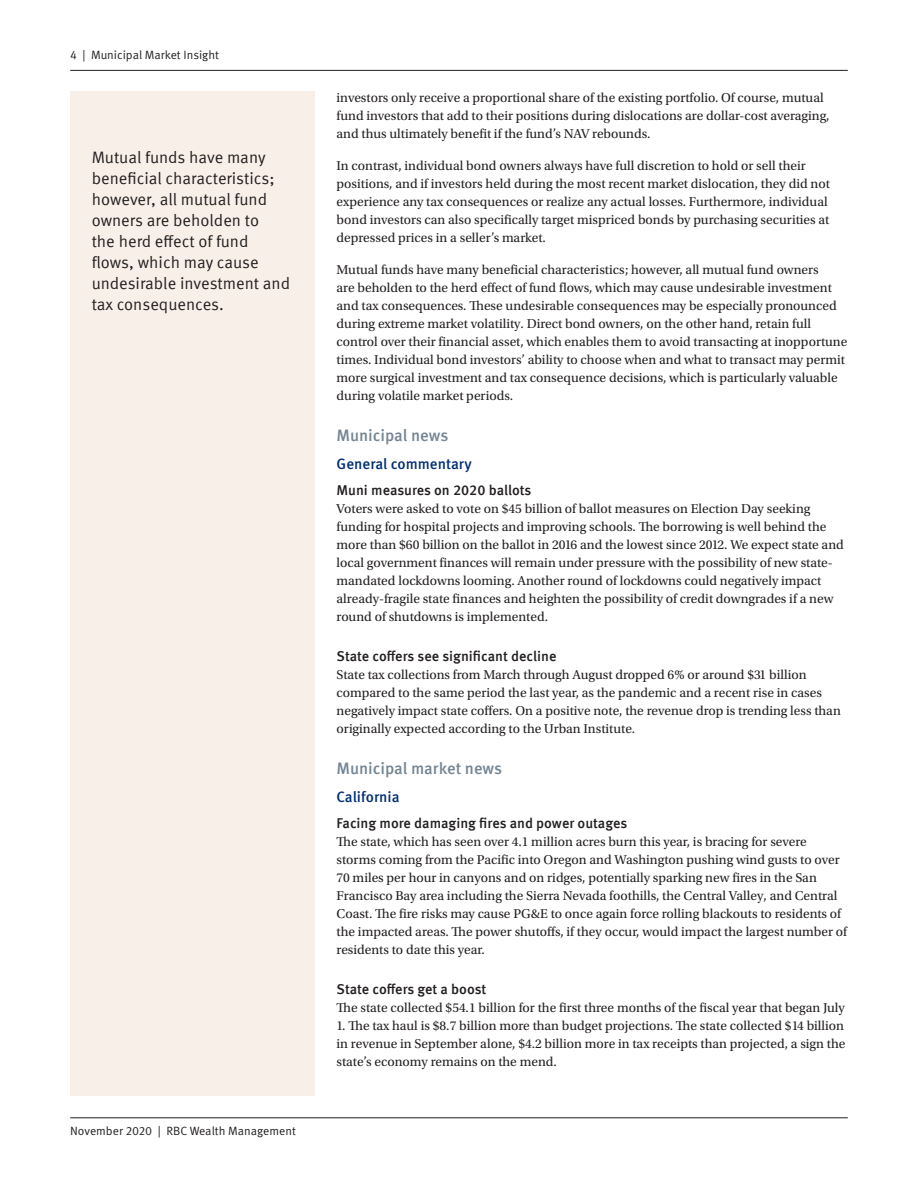
<style>
.page{position:relative;width:918px;height:1188px;background:#fff}
.page>*{position:absolute;margin:0;border:0;box-sizing:border-box;transform-origin:0 0}
.Callout_Text{font:16.5px/21px "Meta Offc Norm";color:#231f20}
.Text_Headline{font:500 16.5px "Meta OT";letter-spacing:-.005em;color:#748593}
.Text_Subhead_-_level{font:500 15px "Meta OT";color:#002f73}
.Text_Subhead_-_level-2{font:500 14.25px "Meta Offc";color:#231f20}
.Body_copy{font:13.5px/18px "Utopia Std";color:#231f20}
.t1{font:12px "Meta OT Norm";color:#231f20}
</style>
<div class="page">
<hr style="left:70px;top:1118px;width:778px;height:1px;background:#231f20">
<hr style="left:70px;top:70px;width:778px;height:1px;background:#231f20">
<div style="left:70px;top:92px;width:245px;height:1004px;background:#f8f0e8"></div>
<p class="t1" style="left:70px;top:48px;width:150px">4 | Municipal Market Insight</p>
<p class="Callout_Text" style="left:92px;top:148px;width:200px">Mutual funds have many beneficial characteristics; however, all mutual fund owners are beholden to<br>the herd effect of fund flows, which may cause undesirable investment and tax consequences.</p>
<p class="t1" style="left:70px;top:1123px;width:227px">November 2020 | RBC Wealth Management</p>
<p class="Body_copy" style="left:337px;top:88px;width:495px">investors only receive a proportional share of the existing portfolio. Of course, mutual fund investors that add to their positions during dislocations are dollar-cost averaging, and thus ultimately benefit if the fund’s NAV rebounds.</p>
<p class="Body_copy" style="left:337px;top:157px;width:495px">In contrast, individual bond owners always have full discretion to hold or sell their positions, and if investors held during the most recent market dislocation, they did not experience any tax consequences or realize any actual losses. Furthermore, individual bond investors can also specifically target mispriced bonds by purchasing securities at depressed prices in a seller’s market.</p>
<p class="Body_copy" style="left:337px;top:261px;width:512px">Mutual funds have many beneficial characteristics; however, all mutual fund owners<br>are beholden to the herd effect of fund flows, which may cause undesirable investment and tax consequences. These undesirable consequences may be especially pronounced during extreme market volatility. Direct bond owners, on the other hand, retain full control over their financial asset, which enables them to avoid transacting at inopportune times. Individual bond investors’ ability to choose when and what to transact may permit more surgical investment and tax consequence decisions, which is particularly valuable during volatile market periods.</p>
<p class="Text_Headline" style="left:337px;top:425px;width:113px">Municipal news</p>
<p class="Text_Subhead_-_level" style="left:337px;top:454px;width:137px">General commentary</p>
<p class="Text_Subhead_-_level-2" style="left:337px;top:482px;width:196px">Muni measures on 2020 ballots</p>
<p class="Body_copy" style="left:337px;top:500px;width:509px">Voters were asked to vote on $45 billion of ballot measures on Election Day seeking funding for hospital projects and improving schools. The borrowing is well behind the more than $60 billion on the ballot in 2016 and the lowest since 2012. We expect state and local government finances will remain under pressure with the possibility of new state&shy;mandated lockdowns looming. Another round of lockdowns could negatively impact already-fragile state finances and heighten the possibility of credit downgrades if a new round of shutdowns is implemented.</p>
<p class="Text_Subhead_-_level-2" style="left:337px;top:648px;width:221px">State coffers see significant decline</p>
<p class="Body_copy" style="left:337px;top:666px;width:506px">State tax collections from March through August dropped 6% or around $31 billion compared to the same period the last year, as the pandemic and a recent rise in cases negatively impact state coffers. On a positive note, the revenue drop is trending less than originally expected according to the Urban Institute.</p>
<p class="Text_Headline" style="left:337px;top:758px;width:167px">Municipal market news</p>
<p class="Text_Subhead_-_level" style="left:337px;top:787px;width:65px">California</p>
<p class="Text_Subhead_-_level-2" style="left:337px;top:815px;width:292px">Facing more damaging fires and power outages</p>
<p class="Body_copy" style="left:337px;top:833px;width:512px">The state, which has seen over 4.1 million acres burn this year, is bracing for severe storms coming from the Pacific into Oregon and Washington pushing wind gusts to over 70 miles per hour in canyons and on ridges, potentially sparking new fires in the San Francisco Bay area including the Sierra Nevada foothills, the Central Valley, and Central Coast. The fire risks may cause PG&amp;E to once again force rolling blackouts to residents of the impacted areas. The power shutoffs, if they occur, would impact the largest number of residents to date this year.</p>
<p class="Text_Subhead_-_level-2" style="left:337px;top:981px;width:151px">State coffers get a boost</p>
<p class="Body_copy" style="left:337px;top:999px;width:510px">The state collected $54.1 billion for the first three months of the fiscal year that began July</p>
<p class="Body_copy" style="left:337px;top:1017px;width:510px;text-align:justify">1. The tax haul is $8.7 billion more than budget projections. The state collected $14 billion in revenue in September alone, $4.2 billion more in tax receipts than projected, a sign the state’s economy remains on the mend.</p>
</div>
